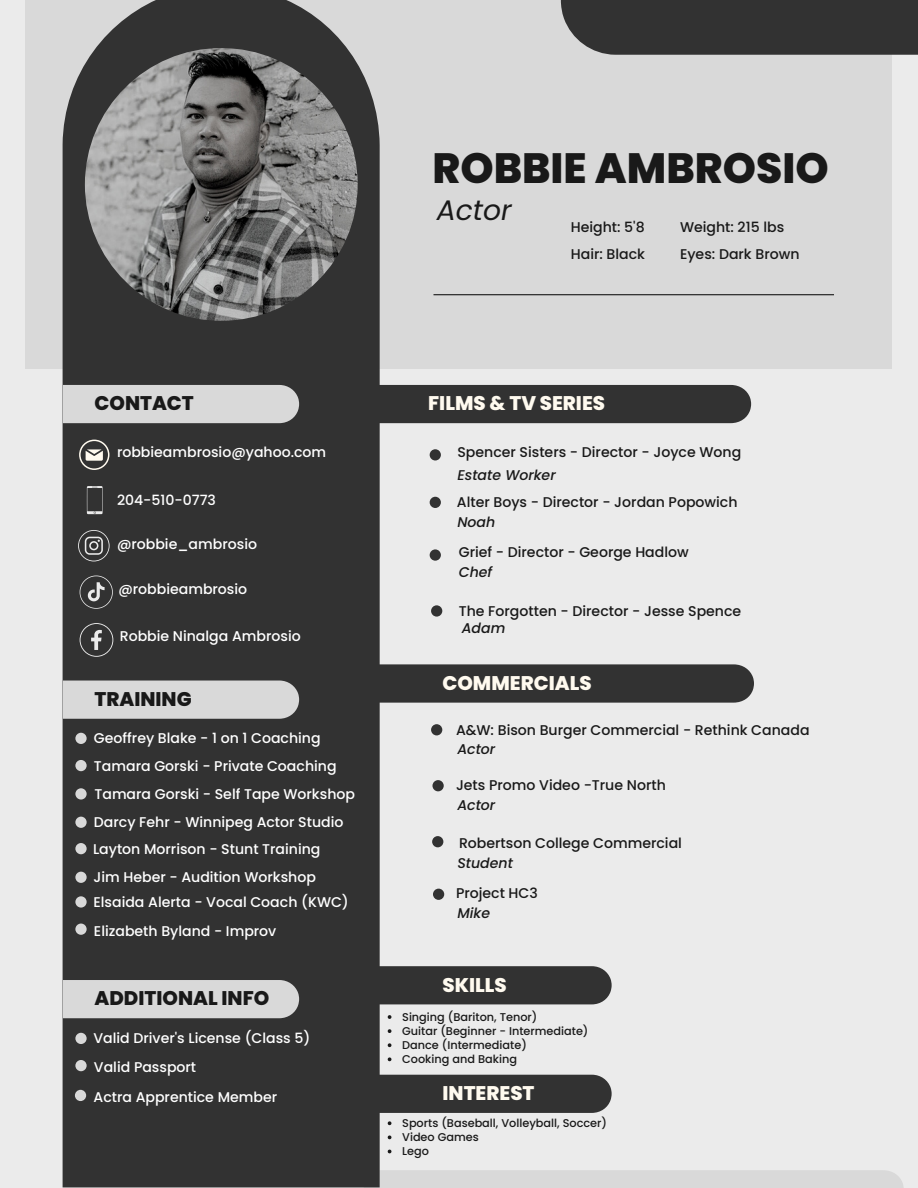
<style>
.page{position:relative;width:918px;height:1188px;background:#ebebeb}
.page>*{position:absolute;margin:0;border:0;box-sizing:border-box;transform-origin:0 0}
.t1{font:800 42.3px "Poppins";color:#191919}
.t2{font:italic 28.2px "Poppins";color:#191919}
.t3{font:800 19.8px "Poppins";color:#fffaef}
.t4{font:800 19.8px "Poppins";color:#191919}
.t5{font:500 14.1px/29.2px "Poppins";color:#fff}
.t6{font:500 14.1px/27.5px "Poppins";color:#191919}
.t7{font:italic 500 14.1px "Poppins";color:#191919}
.t8{font:500 11.25px/14.1px "Poppins";color:#191919}
</style>
<div class="page">
<div style="left:26px;top:0;width:866px;height:368px;background:#d9d9d9"></div>
<div style="left:364px;top:1170px;width:540px;height:18px;background:#d9d9d9"></div>
<div style="left:63px;top:0;width:317px;height:1187px;background:#323232"></div>
<div style="left:63px;top:385px;width:236px;height:38px;background:#d9d9d9"></div>
<div style="left:372px;top:385px;width:379px;height:38px;background:#323232"></div>
<div style="left:372px;top:966px;width:240px;height:38px;background:#323232"></div>
<div style="left:63px;top:681px;width:236px;height:38px;background:#d9d9d9"></div>
<div style="left:561px;top:0;width:357px;height:55px;background:#323232"></div>
<img style="left:85px;top:48px;width:273px;height:273px;border-radius:50%">
<hr style="left:433px;top:294px;width:401px;height:1px;background:#191919">
<div style="left:75px;top:733px;width:12px;height:11px;background:#d9d9d9;border-radius:50%"></div>
<div style="left:75px;top:896px;width:12px;height:12px;background:#d9d9d9;border-radius:50%"></div>
<div style="left:430px;top:497px;width:11px;height:11px;background:#323232;border-radius:50%"></div>
<div style="left:430px;top:549px;width:11px;height:12px;background:#323232;border-radius:50%"></div>
<div style="left:431px;top:605px;width:11px;height:12px;background:#323232;border-radius:50%"></div>
<div style="left:430px;top:449px;width:11px;height:12px;background:#323232;border-radius:50%"></div>
<div style="left:375px;top:664px;width:379px;height:39px;background:#323232"></div>
<svg style="left:79px;top:440px;width:30px;height:30px"></svg>
<svg style="left:87px;top:486px;width:16px;height:28px"></svg>
<svg style="left:78px;top:530px;width:32px;height:31px"></svg>
<svg style="left:80px;top:623px;width:33px;height:34px"></svg>
<svg style="left:80px;top:576px;width:33px;height:33px"></svg>
<div style="left:75px;top:760px;width:12px;height:11px;background:#d9d9d9;border-radius:50%"></div>
<div style="left:75px;top:788px;width:12px;height:12px;background:#d9d9d9;border-radius:50%"></div>
<div style="left:75px;top:817px;width:12px;height:11px;background:#d9d9d9;border-radius:50%"></div>
<div style="left:75px;top:843px;width:12px;height:11px;background:#d9d9d9;border-radius:50%"></div>
<div style="left:75px;top:872px;width:12px;height:11px;background:#d9d9d9;border-radius:50%"></div>
<div style="left:431px;top:724px;width:11px;height:11px;background:#323232;border-radius:50%"></div>
<div style="left:432px;top:780px;width:12px;height:11px;background:#323232;border-radius:50%"></div>
<div style="left:432px;top:836px;width:11px;height:11px;background:#323232;border-radius:50%"></div>
<div style="left:433px;top:889px;width:11px;height:11px;background:#323232;border-radius:50%"></div>
<div style="left:75px;top:924px;width:12px;height:11px;background:#d9d9d9;border-radius:50%"></div>
<div style="left:372px;top:1075px;width:240px;height:38px;background:#323232"></div>
<div style="left:63px;top:980px;width:236px;height:38px;background:#d9d9d9"></div>
<div style="left:75px;top:1033px;width:12px;height:11px;background:#d9d9d9;border-radius:50%"></div>
<div style="left:75px;top:1060px;width:12px;height:11px;background:#d9d9d9;border-radius:50%"></div>
<svg style="left:388px;top:1015px;width:3px;height:4px"></svg>
<svg style="left:388px;top:1029px;width:3px;height:4px"></svg>
<svg style="left:388px;top:1043px;width:3px;height:4px"></svg>
<svg style="left:388px;top:1057px;width:3px;height:4px"></svg>
<svg style="left:388px;top:1121px;width:3px;height:4px"></svg>
<div style="left:75px;top:1090px;width:11px;height:11px;background:#d9d9d9;border-radius:50%"></div>
<h1 class="t1" style="left:433px;top:138px;width:398px">ROBBIE AMBROSIO</h1>
<h2 class="t2" style="left:437px;top:190px;width:76px">Actor</h2>
<p class="t6" style="left:571px;top:213px;width:76px">Height: 5'8<br>Hair: Black</p>
<p class="t6" style="left:680px;top:213px;width:121px">Weight: 215 lbs<br>Eyes: Dark Brown</p>
<h3 class="t4" style="left:94px;top:389px;width:101px">CONTACT</h3>
<h3 class="t3" style="left:428px;top:389px;width:178px">FILMS &amp; TV SERIES</h3>
<p class="t5" style="left:117px;top:437px;width:211px">robbieambrosio@yahoo.com</p>
<p class="t5" style="left:117px;top:485px;width:100px">204-510-0773</p>
<p class="t5" style="left:117px;top:529px;width:142px">@robbie_ambrosio</p>
<p class="t5" style="left:118px;top:574px;width:130px">@robbieambrosio</p>
<p class="t5" style="left:120px;top:622px;width:182px">Robbie Ninalga Ambrosio</p>
<h3 class="t4" style="left:94px;top:685px;width:99px">TRAINING</h3>
<p class="t5" style="left:94px;top:723px;width:228px">Geoffrey Blake - 1 on 1 Coaching</p>
<p class="t5" style="left:94px;top:751px;width:244px">Tamara Gorski - Private Coaching</p>
<p class="t5" style="left:94px;top:780px;width:262px">Tamara Gorski - Self Tape Workshop</p>
<p class="t5" style="left:94px;top:807px;width:251px">Darcy Fehr - Winnipeg Actor Studio</p>
<p class="t5" style="left:93px;top:836px;width:229px;line-height:27.6px">Layton Morrison - Stunt Training<br>Jim Heber - Audition Workshop</p>
<p class="t5" style="left:94px;top:887px;width:257px">Elsaida Alerta - Vocal Coach (KWC)</p>
<p class="t5" style="left:94px;top:916px;width:184px">Elizabeth Byland - Improv</p>
<h3 class="t4" style="left:94px;top:985px;width:176px">ADDITIONAL INFO</h3>
<p class="t5" style="left:94px;top:1024px;width:218px">Valid Driver's License (Class 5)<br>Valid Passport<br>Actra Apprentice Member</p>
<p class="t6" style="left:457px;top:439px;width:285px">Spencer Sisters - Director - Joyce Wong</p>
<p class="t7" style="left:457px;top:465px;width:100px">Estate Worker</p>
<p class="t6" style="left:457px;top:489px;width:282px">Alter Boys - Director - Jordan Popowich</p>
<p class="t7" style="left:457px;top:512px;width:39px">Noah</p>
<p class="t6" style="left:459px;top:539px;width:231px">Grief - Director - George Hadlow</p>
<p class="t7" style="left:459px;top:563px;width:35px">Chef</p>
<p class="t6" style="left:459px;top:597px;width:284px">The Forgotten - Director - Jesse Spence</p>
<p class="t7" style="left:462px;top:619px;width:45px">Adam</p>
<h3 class="t3" style="left:442px;top:669px;width:151px">COMMERCIALS</h3>
<p class="t6" style="left:456px;top:716px;width:355px">A&amp;W: Bison Burger Commercial - Rethink Canada</p>
<p class="t7" style="left:457px;top:740px;width:39px">Actor</p>
<p class="t6" style="left:456px;top:771px;width:211px">Jets Promo Video -True North</p>
<p class="t7" style="left:457px;top:795px;width:39px">Actor</p>
<p class="t6" style="left:459px;top:829px;width:224px">Robertson College Commercial</p>
<p class="t7" style="left:457px;top:853px;width:57px">Student</p>
<p class="t6" style="left:456px;top:879px;width:83px">Project HC3</p>
<p class="t7" style="left:457px;top:903px;width:34px">Mike</p>
<h3 class="t3" style="left:443px;top:971px;width:66px">SKILLS</h3>
<p class="t8" style="left:402px;top:1010px;width:188px">Singing (Bariton, Tenor)<br>Guitar (Beginner - Intermediate)<br>Dance (Intermediate)<br>Cooking and Baking</p>
<h3 class="t3" style="left:443px;top:1079px;width:93px">INTEREST</h3>
<p class="t8" style="left:402px;top:1116px;width:206px">Sports (Baseball, Volleyball, Soccer)<br>Video Games<br>Lego</p>
</div>
